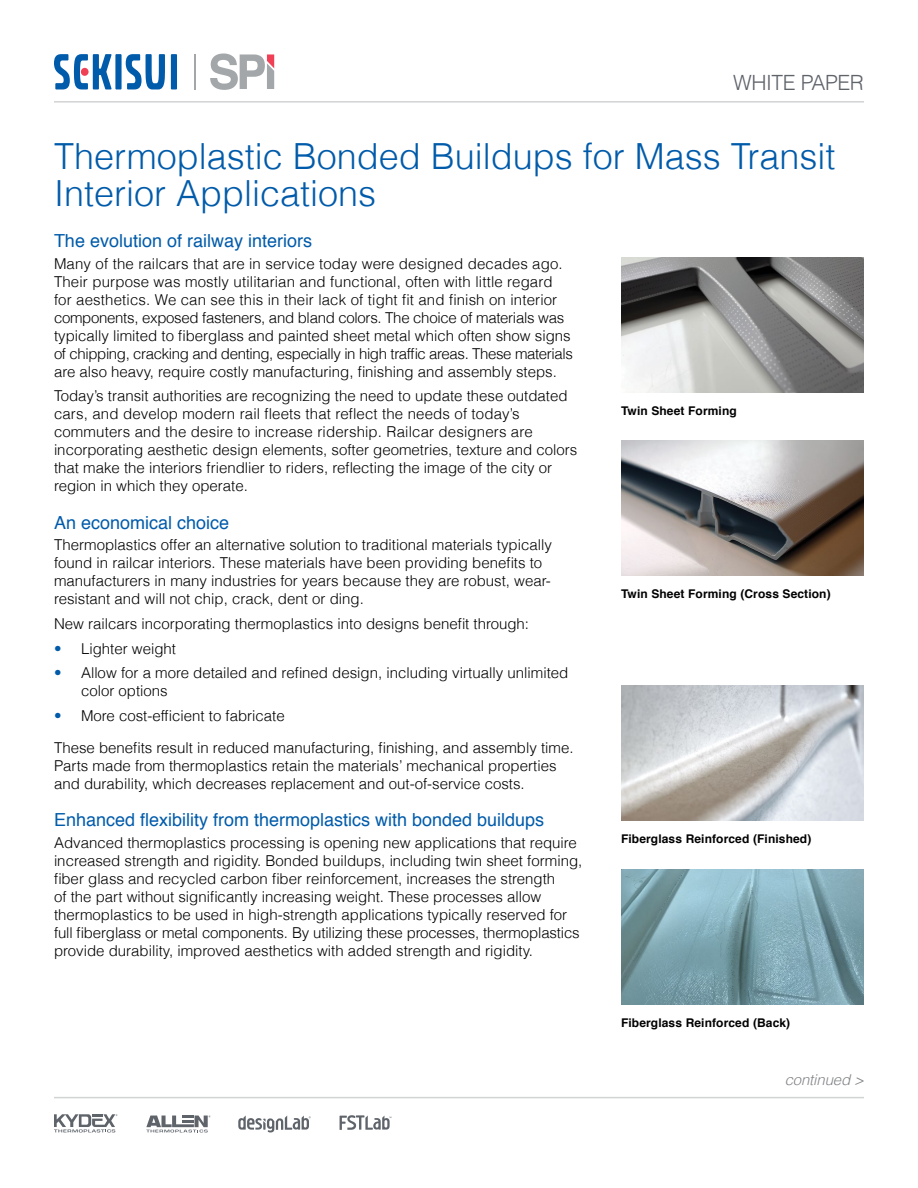
<style>
.page{position:relative;width:918px;height:1188px;background:#fff}
.page>*{position:absolute;margin:0;border:0;box-sizing:border-box;transform-origin:0 0}
.t1{font:300 36px/37.5px "Helvetica";color:#005baa}
.t2{font:300 21px "Helvetica";letter-spacing:-.02em;color:#5f636a}
.t3{font:18px "Helvetica";color:#005baa}
.t4{font:300 15px/18px "Helvetica";color:#000}
.t5{font:italic 300 15px "Helvetica";letter-spacing:-.01em;color:#808285}
.t6{font:700 12px "Helvetica";letter-spacing:.01em;color:#000}
.s1{color:#005baa}
</style>
<div class="page">
<hr style="left:194px;top:54px;width:1px;height:36px;background:#a3a7a9">
<div style="left:115px;top:54px;width:7px;height:35px;background:#005baa"></div>
<div style="left:171px;top:54px;width:6px;height:35px;background:#005baa"></div>
<svg style="left:126px;top:54px;width:39px;height:35px"></svg>
<svg style="left:54px;top:54px;width:58px;height:35px"></svg>
<div style="left:81px;top:68px;width:8px;height:8px;background:#ef4056;border-radius:50%"></div>
<svg style="left:210px;top:53px;width:64px;height:37px"></svg>
<hr style="left:54px;top:1097px;width:810px;height:1px;background:#d1d3d4">
<hr style="left:54px;top:101px;width:810px;height:2px;background:#d1d3d4">
<img style="left:621px;top:869px;width:243px;height:135px">
<img style="left:621px;top:257px;width:243px;height:135px">
<img style="left:621px;top:686px;width:243px;height:135px">
<svg style="left:146px;top:1115px;width:65px;height:17px"></svg>
<svg style="left:54px;top:1114px;width:64px;height:19px"></svg>
<svg style="left:238px;top:1115px;width:73px;height:17px"></svg>
<svg style="left:340px;top:1115px;width:52px;height:15px"></svg>
<img style="left:621px;top:441px;width:243px;height:135px">
<h2 class="t2" style="left:733px;top:66px;width:132px">WHITE PAPER</h2>
<h1 class="t1" style="left:54px;top:136px;width:783px">Thermoplastic Bonded Buildups for Mass Transit<br>Interior Applications</h1>
<p class="t3" style="left:54px;top:227px;width:260px">The evolution of railway interiors</p>
<p class="t4" style="left:54px;top:254px;width:520px">Many of the railcars that are in service today were designed decades ago.<br>Their purpose was mostly utilitarian and functional, often with little regard for aesthetics. We can see this in their lack of tight fit and finish on interior components, exposed fasteners, and bland colors. The choice of materials was typically limited to fiberglass and painted sheet metal which often show signs of chipping, cracking and denting, especially in high traffic areas. These materials are also heavy, require costly manufacturing, finishing and assembly steps.</p>
<p class="t4" style="left:54px;top:386px;width:525px">Today’s transit authorities are recognizing the need to update these outdated cars, and develop modern rail fleets that reflect the needs of today’s commuters and the desire to increase ridership. Railcar designers are incorporating aesthetic design elements, softer geometries, texture and colors that make the interiors friendlier to riders, reflecting the image of the city or region in which they operate.</p>
<p class="t3" style="left:54px;top:509px;width:177px">An economical choice</p>
<p class="t4" style="left:54px;top:535px;width:499px">Thermoplastics offer an alternative solution to traditional materials typically found in railcar interiors. These materials have been providing benefits to manufacturers in many industries for years because they are robust, wear&shy;resistant and will not chip, crack, dent or ding.</p>
<p class="t4" style="left:54px;top:614px;width:477px">New railcars incorporating thermoplastics into designs benefit through:</p>
<p class="t4" style="left:54px;top:639px;width:124px"><span class="s1">•</span> Lighter weight</p>
<p class="t4" style="left:81px;top:663px;width:489px;text-indent:-27px"><span class="s1">•</span> Allow for a more detailed and refined design, including virtually unlimited color options</p>
<p class="t4" style="left:54px;top:699px;width:521px;line-height:31.5px"><span class="s1">•</span> More cost-efficient to fabricate<br>These benefits result in reduced manufacturing, finishing, and assembly time.</p>
<p class="t4" style="left:54px;top:756px;width:504px">Parts made from thermoplastics retain the materials’ mechanical properties and durability, which decreases replacement and out-of-service costs.</p>
<p class="t3" style="left:54px;top:806px;width:492px">Enhanced flexibility from thermoplastics with bonded buildups</p>
<p class="t4" style="left:54px;top:833px;width:530px">Advanced thermoplastics processing is opening new applications that require increased strength and rigidity. Bonded buildups, including twin sheet forming, fiber glass and recycled carbon fiber reinforcement, increases the strength<br>of the part without significantly increasing weight. These processes allow thermoplastics to be used in high-strength applications typically reserved for full fiberglass or metal components. By utilizing these processes, thermoplastics provide durability, improved aesthetics with added strength and rigidity.</p>
<p class="t6" style="left:621px;top:401px;width:117px">Twin Sheet Forming</p>
<p class="t6" style="left:621px;top:584px;width:211px">Twin Sheet Forming (Cross Section)</p>
<p class="t6" style="left:621px;top:829px;width:192px">Fiberglass Reinforced (Finished)</p>
<p class="t6" style="left:621px;top:1013px;width:171px">Fiberglass Reinforced (Back)</p>
<p class="t5" style="left:785px;top:1068px;width:81px">continued &gt;</p>
</div>
